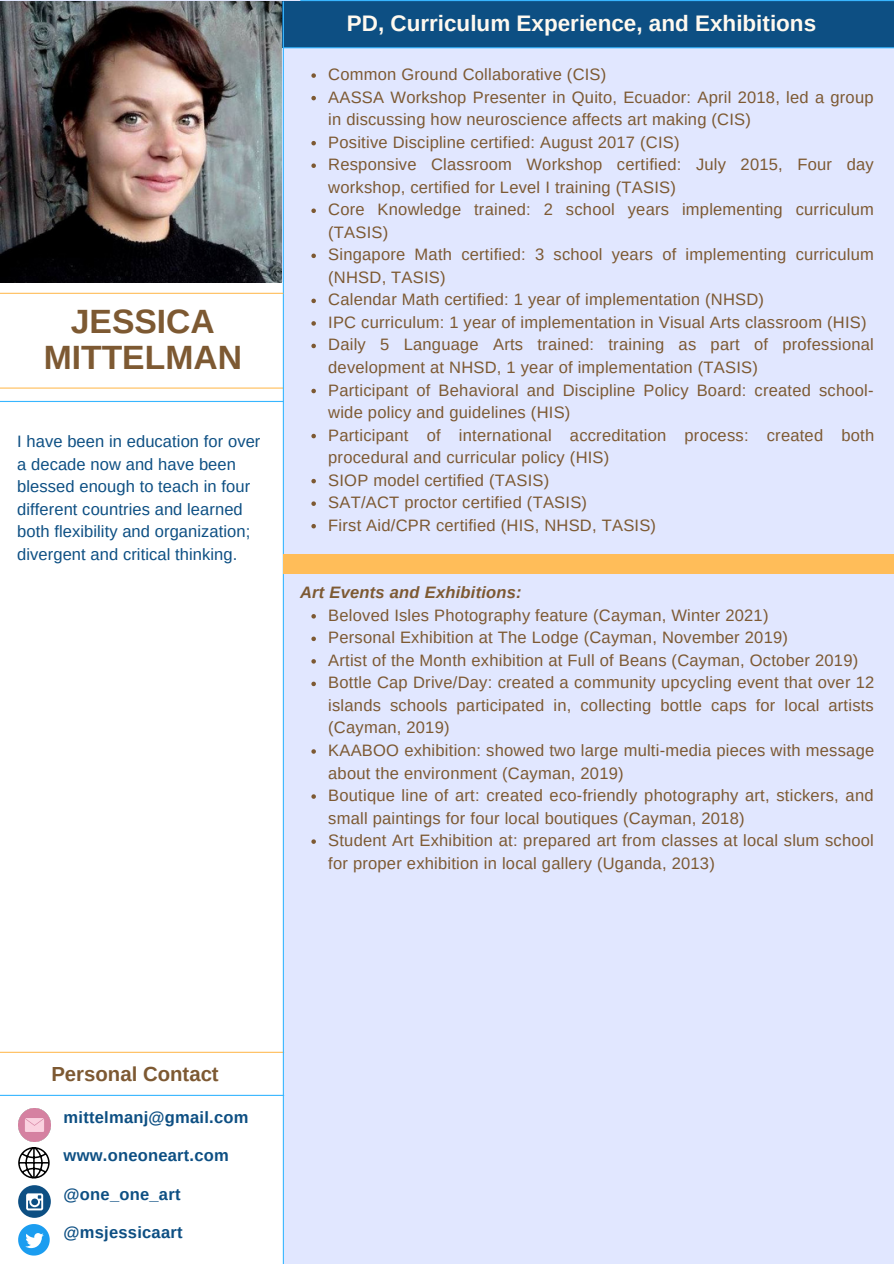
<style>
.page{position:relative;width:894px;height:1264px;background:#fff}
.page>*{position:absolute;margin:0;border:0;box-sizing:border-box;transform-origin:0 0}
.t1{font:700 33.6px "Arimo";color:#7d5932}
.t2{font:700 22.5px "Arimo";color:#fff9ef}
.t3{font:700 20.4px "Arimo";color:#7d5932}
.t4{font:16.5px/22.5px "Arimo";letter-spacing:.015em;color:#7d5932}
.t5{font:16.5px/22.5px "Arimo";letter-spacing:.005em;color:#0d4f83}
.t6{font:700 16.5px "Arimo";letter-spacing:.015em;color:#0d4f83}
.t7{font:italic 700 16.5px "Arimo";letter-spacing:.015em;color:#7d5932}
</style>
<div class="page">
<div style="left:0;top:0;width:893px;height:1263px;background:#e1e7ff"></div>
<div style="left:283px;top:1px;width:610px;height:46px;background:#0d4f83"></div>
<div style="left:0;top:283px;width:283px;height:980px;background:#fff"></div>
<hr style="left:0;top:401px;width:283px;height:1px;background:#38b6ff">
<hr style="left:0;top:387px;width:283px;height:1px;background:#ffbd59">
<hr style="left:300px;top:0;width:593px;height:1px;background:#38b6ff">
<hr style="left:0;top:1051px;width:283px;height:1px;background:#ffbd59">
<hr style="left:283px;top:47px;width:610px;height:1px;background:#38b6ff">
<hr style="left:0;top:1094px;width:283px;height:1px;background:#38b6ff">
<hr style="left:283px;top:2px;width:1px;height:1261px;background:#38b6ff">
<svg style="left:18px;top:1147px;width:32px;height:31px"></svg>
<img style="left:18px;top:1108px;width:33px;height:33px">
<div style="left:18px;top:1185px;width:33px;height:32px;background:#0d4f83;border-radius:50%"></div>
<svg style="left:26px;top:1193px;width:17px;height:17px"></svg>
<svg style="left:311px;top:73px;width:5px;height:5px"></svg>
<svg style="left:311px;top:96px;width:5px;height:4px"></svg>
<svg style="left:311px;top:141px;width:5px;height:4px"></svg>
<svg style="left:311px;top:163px;width:5px;height:5px"></svg>
<svg style="left:311px;top:208px;width:5px;height:5px"></svg>
<svg style="left:311px;top:253px;width:5px;height:5px"></svg>
<svg style="left:311px;top:298px;width:5px;height:5px"></svg>
<svg style="left:311px;top:321px;width:5px;height:5px"></svg>
<svg style="left:311px;top:344px;width:5px;height:4px"></svg>
<svg style="left:311px;top:389px;width:5px;height:4px"></svg>
<svg style="left:311px;top:434px;width:5px;height:4px"></svg>
<svg style="left:311px;top:479px;width:5px;height:4px"></svg>
<svg style="left:311px;top:501px;width:5px;height:5px"></svg>
<svg style="left:311px;top:524px;width:5px;height:4px"></svg>
<svg style="left:311px;top:614px;width:5px;height:4px"></svg>
<svg style="left:311px;top:636px;width:5px;height:5px"></svg>
<svg style="left:311px;top:659px;width:5px;height:4px"></svg>
<svg style="left:311px;top:681px;width:5px;height:5px"></svg>
<svg style="left:311px;top:749px;width:5px;height:4px"></svg>
<svg style="left:311px;top:794px;width:5px;height:4px"></svg>
<svg style="left:311px;top:839px;width:5px;height:4px"></svg>
<div style="left:284px;top:554px;width:609px;height:19px;background:#ffbd59"></div>
<svg style="left:18px;top:1224px;width:32px;height:32px"></svg>
<hr style="left:0;top:293px;width:283px;height:1px;background:#ffbd59">
<img style="left:0;top:1px;width:281px;height:282px">
<p class="t1" style="left:71px;top:303px;width:145px">JESSICA</p>
<p class="t1" style="left:44px;top:339px;width:200px">MITTELMAN</p>
<p class="t5" style="left:17px;top:430px;width:245px">I have been in education for over a decade now and have been blessed enough to teach in four different countries and learned both flexibility and organization; divergent and critical thinking.</p>
<p class="t2" style="left:346px;top:11px;width:471px">PD, Curriculum Experience, and Exhibitions</p>
<p class="t4" style="left:328px;top:63px;width:279px">Common Ground Collaborative (CIS)</p>
<p class="t4" style="left:328px;top:86px;width:546px">AASSA Workshop Presenter in Quito, Ecuador: April 2018, led a group in discussing how neuroscience affects art making (CIS)</p>
<p class="t4" style="left:328px;top:131px;width:353px">Positive Discipline certified: August 2017 (CIS)</p>
<p class="t4" style="left:328px;top:153px;width:547px">Responsive Classroom Workshop certified: July 2015, Four day workshop, certified for Level I training (TASIS)</p>
<p class="t4" style="left:328px;top:198px;width:547px">Core Knowledge trained: 2 school years implementing curriculum (TASIS)</p>
<p class="t4" style="left:328px;top:243px;width:547px">Singapore Math certified: 3 school years of implementing curriculum (NHSD, TASIS)</p>
<p class="t4" style="left:328px;top:288px;width:437px">Calendar Math certified: 1 year of implementation (NHSD)</p>
<p class="t4" style="left:328px;top:311px;width:540px">IPC curriculum: 1 year of implementation in Visual Arts classroom (HIS)</p>
<p class="t4" style="left:328px;top:333px;width:547px">Daily 5 Language Arts trained: training as part of professional development at NHSD, 1 year of implementation (TASIS)</p>
<p class="t4" style="left:328px;top:378px;width:547px">Participant of Behavioral and Discipline Policy Board: created school&shy;wide policy and guidelines (HIS)</p>
<p class="t4" style="left:328px;top:423px;width:547px">Participant of international accreditation process: created both procedural and curricular policy (HIS)</p>
<p class="t4" style="left:328px;top:468px;width:222px">SIOP model certified (TASIS)</p>
<p class="t4" style="left:328px;top:491px;width:260px">SAT/ACT proctor certified (TASIS)</p>
<p class="t4" style="left:328px;top:513px;width:329px">First Aid/CPR certified (HIS, NHSD, TASIS)</p>
<p class="t7" style="left:300px;top:583px;width:223px">Art Events and Exhibitions:</p>
<p class="t4" style="left:328px;top:604px;width:441px">Beloved Isles Photography feature (Cayman, Winter 2021)</p>
<p class="t4" style="left:328px;top:626px;width:461px">Personal Exhibition at The Lodge (Cayman, November 2019)</p>
<p class="t4" style="left:328px;top:649px;width:531px">Artist of the Month exhibition at Full of Beans (Cayman, October 2019)</p>
<p class="t4" style="left:328px;top:671px;width:547px;text-align:justify">Bottle Cap Drive/Day: created a community upcycling event that over 12 islands schools participated in, collecting bottle caps for local artists (Cayman, 2019)</p>
<p class="t4" style="left:328px;top:739px;width:547px">KAABOO exhibition: showed two large multi-media pieces with message about the environment (Cayman, 2019)</p>
<p class="t4" style="left:328px;top:784px;width:546px">Boutique line of art: created eco-friendly photography art, stickers, and small paintings for four local boutiques (Cayman, 2018)</p>
<p class="t4" style="left:328px;top:829px;width:547px">Student Art Exhibition at: prepared art from classes at local slum school for proper exhibition in local gallery (Uganda, 2013)</p>
<p class="t3" style="left:51px;top:1062px;width:169px">Personal Contact</p>
<p class="t6" style="left:64px;top:1108px;width:186px">mittelmanj@gmail.com</p>
<p class="t6" style="left:64px;top:1146px;width:167px">www.oneoneart.com</p>
<p class="t6" style="left:64px;top:1184px;width:118px">@one_one_art</p>
<p class="t6" style="left:64px;top:1223px;width:120px">@msjessicaart</p>
</div>
